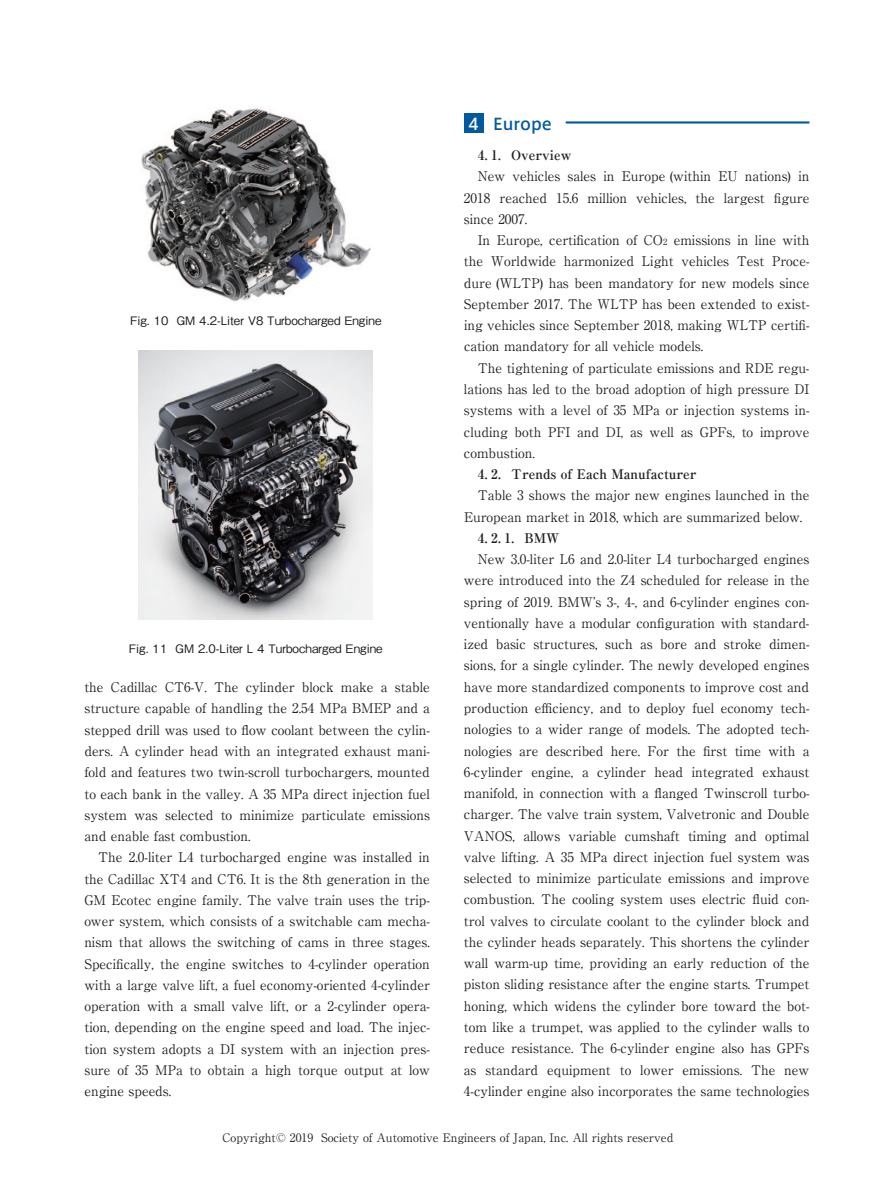
<style>
.page{position:relative;width:893px;height:1191px;background:#fff}
.page>*{position:absolute;margin:0;border:0;box-sizing:border-box;transform-origin:0 0}
.t1{font:500 15.9px "Axis Pro N";color:#015a9d}
.t2{font:13.35px/21.3px "Ryumin Pro";color:#231f20;text-align:justify}
.t3{font:700 13.35px "Ryumin Pro";color:#231f20}
.t4{font:500 11.7px "Gothic BBB Pro";color:#231f20}
.t5{font:11.7px "Ryumin Pro";color:#231f20}
.s1{color:#fff}
.s2{font-size:8.55px}
</style>
<div class="page">
<hr style="left:566px;top:121px;width:243px;height:3px;background:#015a9d">
<div style="left:464px;top:114px;width:19px;height:19px;background:#015a9d"></div>
<img style="left:141px;top:108px;width:230px;height:194px">
<img style="left:139px;top:351px;width:233px;height:268px">
<p class="t4" style="left:130px;top:311px;width:253px">Fig. 10 GM 4.2-Liter V8 Turbocharged Engine</p>
<p class="t4" style="left:129px;top:638px;width:255px">Fig. 11 GM 2.0-Liter L 4 Turbocharged Engine</p>
<p class="t2" style="left:84px;top:675px;width:347px">the Cadillac CT6-V. The cylinder block make a stable structure capable of handling the 2.54 MPa BMEP and a stepped drill was used to flow coolant between the cylin&shy;ders. A cylinder head with an integrated exhaust mani&shy;fold and features two twin-scroll turbochargers, mounted to each bank in the valley. A 35 MPa direct injection fuel system was selected to minimize particulate emissions and enable fast combustion.</p>
<p class="t2" style="left:84px;top:845px;width:347px;text-indent:14px">The 2.0-liter L4 turbocharged engine was installed in the Cadillac XT4 and CT6. It is the 8th generation in the GM Ecotec engine family. The valve train uses the trip&shy;ower system, which consists of a switchable cam mecha&shy;nism that allows the switching of cams in three stages.<br>Specifically, the engine switches to 4-cylinder operation with a large valve lift, a fuel economy-oriented 4-cylinder operation with a small valve lift, or a 2-cylinder opera&shy;tion, depending on the engine speed and load. The injec&shy;tion system adopts a DI system with an injection pres&shy;sure of 35 MPa to obtain a high torque output at low engine speeds.</p>
<p class="t1" style="left:468px;top:116px;width:85px"><span class="s1">4</span> Europe</p>
<p class="t3" style="left:478px;top:144px;width:95px">4. 1. Overview</p>
<p class="t2" style="left:464px;top:165px;width:347px;text-indent:14px">New vehicles sales in Europe (within EU nations) in 2018 reached 15.6 million vehicles, the largest figure since 2007.</p>
<p class="t2" style="left:464px;top:228px;width:347px;text-indent:14px">In Europe, certification of CO<span class="s2">2</span> emissions in line with the Worldwide harmonized Light vehicles Test Proce&shy;dure (WLTP) has been mandatory for new models since September 2017. The WLTP has been extended to exist&shy;ing vehicles since September 2018, making WLTP certifi&shy;cation mandatory for all vehicle models.</p>
<p class="t2" style="left:464px;top:356px;width:347px;text-indent:14px">The tightening of particulate emissions and RDE regu&shy;lations has led to the broad adoption of high pressure DI systems with a level of 35 MPa or injection systems in&shy;cluding both PFI and DI, as well as GPFs, to improve combustion.</p>
<p class="t3" style="left:478px;top:463px;width:220px">4. 2. Trends of Each Manufacturer</p>
<p class="t2" style="left:464px;top:484px;width:347px;text-indent:14px">Table 3 shows the major new engines launched in the<br>European market in 2018, which are summarized below.</p>
<p class="t3" style="left:478px;top:527px;width:83px">4. 2. 1. BMW</p>
<p class="t2" style="left:464px;top:547px;width:347px;text-indent:14px">New 3.0-liter L6 and 2.0-liter L4 turbocharged engines were introduced into the Z4 scheduled for release in the spring of 2019. BMW＇s 3-, 4-, and 6-cylinder engines con&shy;ventionally have a modular configuration with standard&shy;ized basic structures, such as bore and stroke dimen&shy;sions, for a single cylinder. The newly developed engines have more standardized components to improve cost and production efficiency, and to deploy fuel economy tech&shy;nologies to a wider range of models. The adopted tech&shy;nologies are described here. For the first time with a 6-cylinder engine, a cylinder head integrated exhaust manifold, in connection with a flanged Twinscroll turbo&shy;charger. The valve train system, Valvetronic and Double VANOS, allows variable cumshaft timing and optimal valve lifting. A 35 MPa direct injection fuel system was selected to minimize particulate emissions and improve combustion. The cooling system uses electric fluid con&shy;trol valves to circulate coolant to the cylinder block and the cylinder heads separately. This shortens the cylinder wall warm-up time, providing an early reduction of the piston sliding resistance after the engine starts. Trumpet honing, which widens the cylinder bore toward the bot&shy;tom like a trumpet, was applied to the cylinder walls to reduce resistance. The 6-cylinder engine also has GPFs as standard equipment to lower emissions. The new 4-cylinder engine also incorporates the same technologies</p>
<p class="t5" style="left:223px;top:1128px;width:452px">Copyright© 2019 Society of Automotive Engineers of Japan, Inc. All rights reserved</p>
</div>
